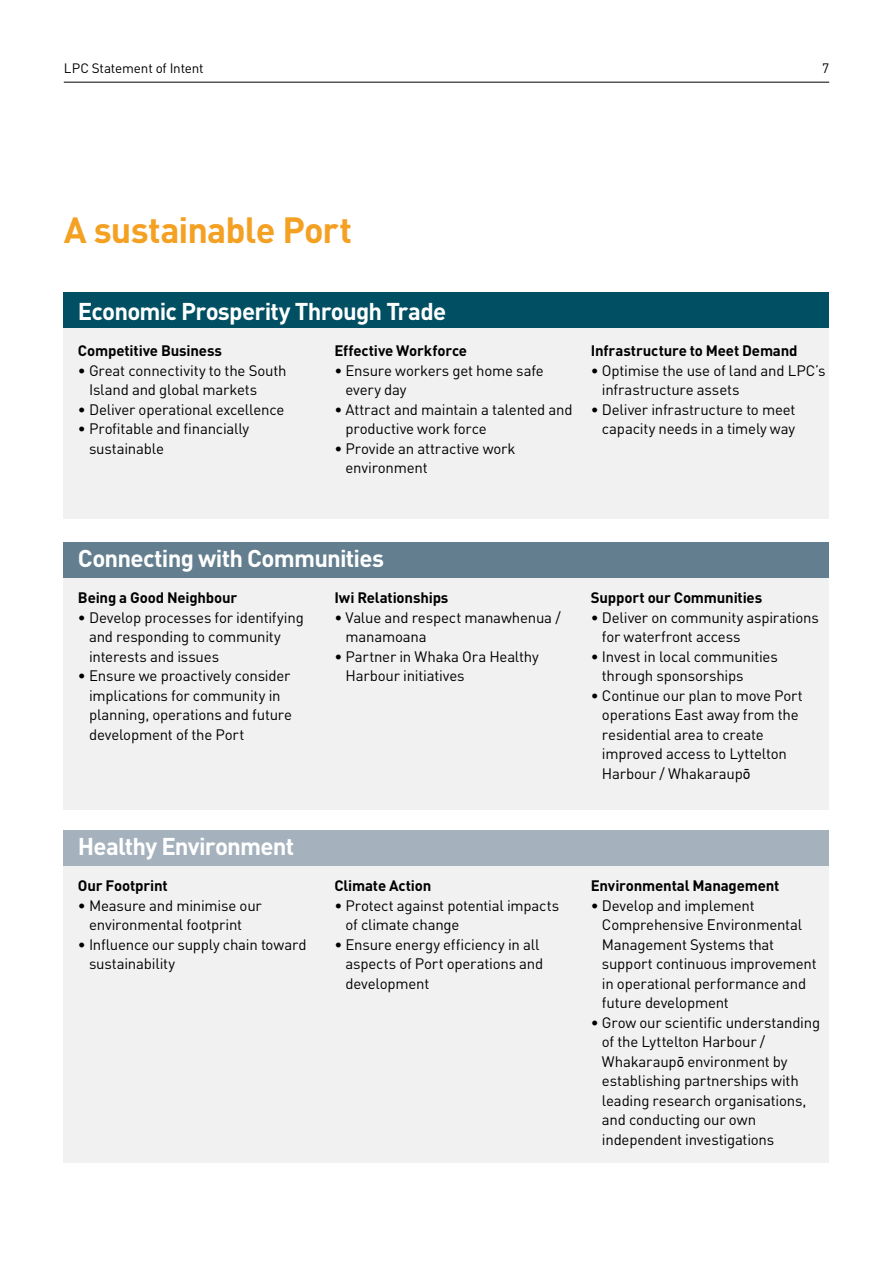
<style>
.page{position:relative;width:893px;height:1263px;background:#fff}
.page>*{position:absolute;margin:0;border:0;box-sizing:border-box;transform-origin:0 0}
.t1{font:700 36px "DIN";letter-spacing:-.025em;color:#f4a023}
.t2{font:700 24px "DIN";letter-spacing:-.035em;color:#fff}
.t3{font:15px/19.5px "DIN";letter-spacing:-.015em;color:#000}
.t4{font:700 15px "DIN";letter-spacing:-.01em;color:#000}
.t5{font:13.5px "DIN";letter-spacing:-.015em;color:#000}
.s1{font-family:"PF Din Text Pro"}
</style>
<div class="page">
<hr style="left:64px;top:82px;width:765px;height:1px;background:#000">
<div style="left:64px;top:292px;width:765px;height:226px;background:#f1f1f2"></div>
<div style="left:64px;top:542px;width:765px;height:267px;background:#f1f1f2"></div>
<div style="left:64px;top:830px;width:765px;height:333px;background:#f1f1f2"></div>
<div style="left:64px;top:292px;width:765px;height:35px;background:#004f62"></div>
<div style="left:64px;top:542px;width:765px;height:36px;background:#627e8f"></div>
<div style="left:64px;top:830px;width:765px;height:35px;background:#a5b2bd"></div>
<p class="t5" style="left:64px;top:60px;width:141px">LPC Statement of Intent</p>
<p class="t5" style="left:822px;top:60px;width:9px">7</p>
<h1 class="t1" style="left:64px;top:206px;width:290px">A sustainable Port</h1>
<h2 class="t2" style="left:78px;top:295px;width:370px">Economic Prosperity Through Trade</h2>
<p class="t4" style="left:78px;top:341px;width:146px">Competitive Business</p>
<p class="t3" style="left:89px;top:360px;width:199px;text-indent:-11px">• Great connectivity to the South<br>Island and global markets</p>
<p class="t3" style="left:78px;top:399px;width:208px">• Deliver operational excellence</p>
<p class="t3" style="left:89px;top:419px;width:162px;text-indent:-11px">• Profitable and financially sustainable</p>
<p class="t4" style="left:334px;top:341px;width:134px">Effective Workforce</p>
<p class="t3" style="left:345px;top:360px;width:200px;text-indent:-11px">• Ensure workers get home safe every day</p>
<p class="t3" style="left:345px;top:399px;width:229px;text-indent:-11px">• Attract and maintain a talented and productive work force</p>
<p class="t3" style="left:345px;top:438px;width:172px;text-indent:-11px">• Provide an attractive work environment</p>
<p class="t4" style="left:591px;top:341px;width:208px">Infrastructure to Meet Demand</p>
<p class="t3" style="left:602px;top:360px;width:225px;text-indent:-11px">• Optimise the use of land and LPC’s infrastructure assets</p>
<p class="t3" style="left:591px;top:399px;width:206px;text-align:right">• Deliver infrastructure to meet capacity needs in a timely way</p>
<h2 class="t2" style="left:78px;top:542px;width:308px">Connecting with Communities</h2>
<p class="t4" style="left:78px;top:588px;width:161px">Being a Good Neighbour</p>
<p class="t3" style="left:89px;top:607px;width:216px;text-indent:-11px">• Develop processes for identifying and responding to community interests and issues</p>
<p class="t3" style="left:89px;top:665px;width:205px;text-indent:-11px">• Ensure we proactively consider implications for community in planning, operations and future development of the Port</p>
<p class="t4" style="left:334px;top:588px;width:116px">Iwi Relationships</p>
<p class="t3" style="left:345px;top:607px;width:217px;text-indent:-11px">• Value and respect manawhenua / manamoana</p>
<p class="t3" style="left:345px;top:646px;width:195px;text-indent:-11px">• Partner in Whaka Ora Healthy<br>Harbour initiatives</p>
<h2 class="t2" style="left:78px;top:830px;width:218px">Healthy Environment</h2>
<p class="t4" style="left:78px;top:876px;width:91px">Our Footprint</p>
<p class="t3" style="left:78px;top:895px;width:185px;text-align:center">• Measure and minimise our environmental footprint</p>
<p class="t3" style="left:89px;top:934px;width:219px;text-indent:-11px">• Influence our supply chain toward sustainability</p>
<p class="t4" style="left:334px;top:876px;width:99px">Climate Action</p>
<p class="t3" style="left:345px;top:895px;width:215px;text-indent:-11px">• Protect against potential impacts of climate change</p>
<p class="t3" style="left:345px;top:934px;width:199px;text-indent:-11px">• Ensure energy efficiency in all aspects of Port operations and development</p>
<p class="t4" style="left:591px;top:588px;width:173px">Support our Communities</p>
<p class="t3" style="left:602px;top:607px;width:218px;text-indent:-11px">• Deliver on community aspirations for waterfront access</p>
<p class="t3" style="left:602px;top:646px;width:178px;text-indent:-11px">• Invest in local communities through sponsorships</p>
<p class="t3" style="left:602px;top:685px;width:203px;text-indent:-11px">• Continue our plan to move Port operations East away from the residential area to create improved access to Lyttelton<br>Harbour / Whakaraup<span class="s1">ō</span></p>
<p class="t4" style="left:591px;top:876px;width:190px">Environmental Management</p>
<p class="t3" style="left:602px;top:895px;width:216px;text-indent:-11px">• Develop and implement<br>Comprehensive Environmental<br>Management Systems that support continuous improvement in operational performance and future development</p>
<p class="t3" style="left:602px;top:1012px;width:220px;text-indent:-11px">• Grow our scientific understanding of the Lyttelton Harbour /<br>Whakaraup<span class="s1">ō</span> environment by establishing partnerships with leading research organisations, and conducting our own independent investigations</p>
</div>
